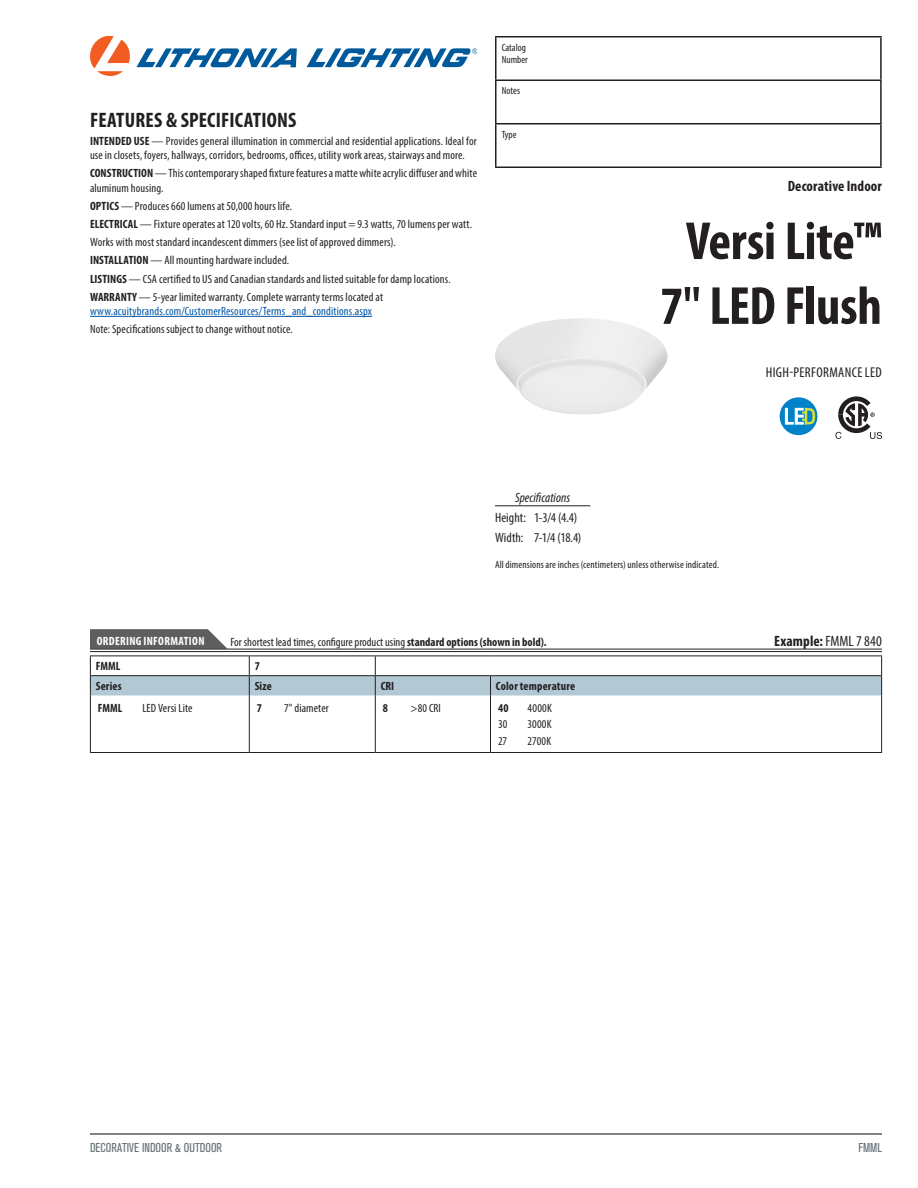
<style>
.page{position:relative;width:918px;height:1188px;background:#fff}
.page>*{position:absolute;margin:0;border:0;box-sizing:border-box;transform-origin:0 0}
.t1{font:700 condensed 54px/64.8px "Myriad Pro";letter-spacing:-.01em;color:#231f20;text-align:center}
.t2{font:700 condensed 21px "Myriad Pro";letter-spacing:.01em;color:#231f20}
.t3{font:700 condensed 15px "Myriad Pro";letter-spacing:.005em;color:#231f20}
.t4{font:condensed 14.25px "Myriad Pro";letter-spacing:.02em;color:#231f20}
.t5{font:condensed 13.5px/20px "Myriad Pro";letter-spacing:.005em;color:#231f20}
.t6{font:italic condensed 13.5px "Myriad Pro";letter-spacing:.005em;color:#231f20}
.t7{font:condensed 12.75px "Akzidenz Grotesk BE";color:#667178}
.t8{font:condensed 12px/18.1px "Myriad Pro";letter-spacing:.01em;color:#231f20}
.t9{font:condensed 12px "Myriad Pro";letter-spacing:.01em;color:#0155a5}
.t10{font:700 condensed 12px "Myriad Pro";letter-spacing:.015em;color:#231f20}
.t11{font:700 condensed 12px "Myriad Pro";letter-spacing:.025em;color:#fff}
.t12{font:condensed 10.5px/12.6px "Myriad Pro";letter-spacing:.015em;color:#231f20}
.s1{font-weight:700}
.s2{font-weight:400}
</style>
<div class="page">
<svg style="left:90px;top:36px;width:207px;height:40px"></svg>
<svg style="left:307px;top:48px;width:170px;height:19px"></svg>
<hr style="left:495px;top:36px;width:387px;height:2px;background:#231f20">
<hr style="left:495px;top:38px;width:1px;height:42px;background:#231f20">
<hr style="left:880px;top:38px;width:2px;height:42px;background:#231f20">
<hr style="left:495px;top:80px;width:387px;height:1px;background:#231f20">
<hr style="left:495px;top:81px;width:1px;height:42px;background:#231f20">
<hr style="left:880px;top:81px;width:2px;height:42px;background:#231f20">
<hr style="left:495px;top:123px;width:387px;height:1px;background:#231f20">
<hr style="left:495px;top:124px;width:1px;height:42px;background:#231f20">
<hr style="left:880px;top:124px;width:2px;height:42px;background:#231f20">
<hr style="left:495px;top:166px;width:387px;height:2px;background:#231f20">
<hr style="left:90px;top:1133px;width:792px;height:2px;background:#231f20">
<hr style="left:495px;top:505px;width:95px;height:1px;background:#231f20">
<hr style="left:90px;top:316px;width:282px;height:1px;background:#0155a5">
<hr style="left:90px;top:695px;width:1px;height:57px;background:#231f20">
<hr style="left:249px;top:695px;width:1px;height:57px;background:#231f20">
<hr style="left:249px;top:752px;width:126px;height:1px;background:#231f20">
<hr style="left:90px;top:752px;width:159px;height:1px;background:#231f20">
<hr style="left:375px;top:695px;width:1px;height:57px;background:#231f20">
<hr style="left:375px;top:752px;width:115px;height:1px;background:#231f20">
<hr style="left:490px;top:695px;width:1px;height:57px;background:#231f20">
<hr style="left:881px;top:695px;width:1px;height:57px;background:#231f20">
<hr style="left:490px;top:752px;width:392px;height:1px;background:#231f20">
<svg style="left:90px;top:629px;width:792px;height:66px"></svg>
<hr style="left:90px;top:649px;width:792px;height:3px;background:#fff">
<hr style="left:90px;top:649px;width:792px;height:1px;background:#231f20">
<hr style="left:90px;top:651px;width:792px;height:1px;background:#231f20">
<svg style="left:835px;top:397px;width:47px;height:42px"></svg>
<div style="left:780px;top:397px;width:37px;height:38px;background:#0082c8;border-radius:50%"></div>
<svg style="left:785px;top:408px;width:30px;height:17px"></svg>
<img style="left:495px;top:318px;width:173px;height:96px">
<h2 class="t2" style="left:90px;top:107px;width:208px">FEATURES &amp; SPECIFICATIONS</h2>
<p class="t8" style="left:90px;top:134px;width:388px;line-height:14.4px"><span class="s1">INTENDED USE</span> — Provides general illumination in commercial and residential applications. Ideal for use in closets, foyers, hallways, corridors, bedrooms, offices, utility work areas, stairways and more.</p>
<p class="t8" style="left:90px;top:166px;width:389px;line-height:14.4px"><span class="s1">CONSTRUCTION</span> — This contemporary shaped fixture features a matte white acrylic diffuser and white aluminum housing.</p>
<p class="t8" style="left:90px;top:197px;width:384px"><span class="s1">OPTICS</span> — Produces 660 lumens at 50,000 hours life.<br><span class="s1">ELECTRICAL</span> — Fixture operates at 120 volts, 60 Hz. Standard input = 9.3 watts, 70 lumens per watt.<br>Works with most standard incandescent dimmers (see list of approved dimmers).<br><span class="s1">INSTALLATION</span> — All mounting hardware included.<br><span class="s1">LISTINGS</span> — CSA certified to US and Canadian standards and listed suitable for damp locations.<br><span class="s1">WARRANTY</span> — 5-year limited warranty. Complete warranty terms located at</p>
<p class="t9" style="left:90px;top:304px;width:284px">www.acuitybrands.com/CustomerResources/Terms_and_conditions.aspx</p>
<p class="t8" style="left:90px;top:320px;width:204px">Note: Specifications subject to change without notice.</p>
<p class="t12" style="left:502px;top:41px;width:28px">Catalog<br>Number</p>
<p class="t12" style="left:502px;top:84px;width:20px">Notes</p>
<p class="t12" style="left:502px;top:128px;width:16px">Type</p>
<p class="t3" style="left:788px;top:177px;width:96px">Decorative Indoor</p>
<h1 class="t1" style="left:660px;top:208px;width:223px">Versi Lite™<br>7" LED Flush</h1>
<p class="t4" style="left:766px;top:364px;width:117px">HIGH-PERFORMANCE LED</p>
<p class="t6" style="left:515px;top:490px;width:57px">Specifications</p>
<p class="t5" style="left:495px;top:508px;width:88px">Height: 1-3/4 (4.4)<br>Width: 7-1/4 (18.4)</p>
<p class="t12" style="left:495px;top:558px;width:226px">All dimensions are inches (centimeters) unless otherwise indicated.</p>
<p class="t11" style="left:97px;top:633px;width:109px">ORDERING INFORMATION</p>
<p class="t8" style="left:230px;top:633px;width:318px">For shortest lead times, configure product using <span class="s1">standard options (shown in bold).</span></p>
<p class="t3" style="left:774px;top:631px;width:109px">Example: <span class="s2">FMML 7 840</span></p>
<p class="t10" style="left:96px;top:659px;width:26px">FMML</p>
<p class="t10" style="left:255px;top:659px;width:7px">7</p>
<p class="t10" style="left:96px;top:679px;width:27px">Series</p>
<p class="t10" style="left:255px;top:679px;width:19px">Size</p>
<p class="t10" style="left:381px;top:679px;width:15px">CRI</p>
<p class="t10" style="left:496px;top:679px;width:81px">Color temperature</p>
<p class="t10" style="left:98px;top:700px;width:26px">FMML</p>
<p class="t8" style="left:142px;top:699px;width:52px">LED Versi Lite</p>
<p class="t10" style="left:257px;top:700px;width:7px">7</p>
<p class="t8" style="left:284px;top:699px;width:46px">7" diameter</p>
<p class="t10" style="left:383px;top:700px;width:7px">8</p>
<p class="t8" style="left:411px;top:699px;width:32px">&gt;80 CRI</p>
<p class="t10" style="left:498px;top:700px;width:12px">40</p>
<p class="t8" style="left:528px;top:699px;width:26px">4000K</p>
<p class="t8" style="left:498px;top:715px;width:11px">30</p>
<p class="t8" style="left:528px;top:715px;width:26px">3000K</p>
<p class="t8" style="left:498px;top:732px;width:11px">27</p>
<p class="t8" style="left:528px;top:732px;width:25px">2700K</p>
<p class="t7" style="left:90px;top:1141px;width:134px">DECORATIVE INDOOR &amp; OUTDOOR</p>
<p class="t7" style="left:858px;top:1141px;width:25px">FMML</p>
</div>
